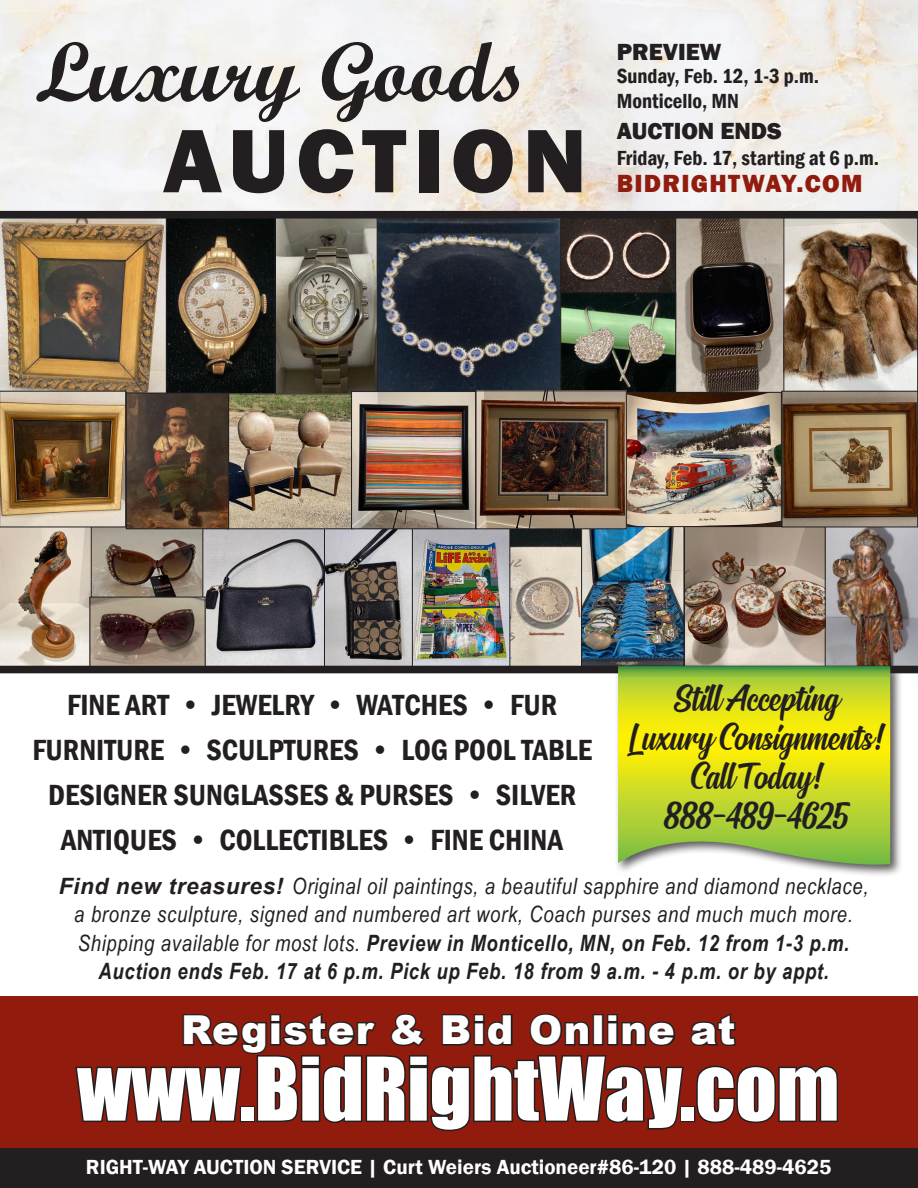
<style>
.page{position:relative;width:918px;height:1188px;background:#fff}
.page>*{position:absolute;margin:0;border:0;box-sizing:border-box;transform-origin:0 0}
.t1{font:800 93.15px "Franklin Gothic";letter-spacing:.08em;color:#231f20}
.t2{font:84.45px "Script MT Bold";color:#231f20}
.t3{font:81px "Impact";color:#fff}
.t4{font:42px "Signatra DEMO";color:#231f20}
.t5{font:900 39.9px "Arial";letter-spacing:.03em;color:#fff}
.t6{font:600 condensed 30px "Franklin Gothic";color:#231f20}
.t7{font:800 25.5px "Franklin Gothic";letter-spacing:.05em;color:#911c0d}
.t8{font:800 24px "Franklin Gothic";color:#231f20}
.t9{font:italic 22.5px "Arial Narrow";letter-spacing:.03em;color:#231f20}
.t10{font:italic 700 22.5px "Arial Narrow";letter-spacing:.03em;color:#231f20}
.t11{font:600 21px "Franklin Gothic";color:#fff}
.t12{font:600 condensed 21px "Franklin Gothic";color:#231f20}
.s1{font-family:"Arial";font-weight:700}
.s2{font-weight:400}
</style>
<div class="page">
<img style="left:677px;top:219px;width:107px;height:172px">
<img style="left:561px;top:219px;width:113px;height:73px">
<img style="left:275px;top:219px;width:102px;height:174px">
<img style="left:786px;top:219px;width:130px;height:172px">
<div style="left:784px;top:203px;width:134px;height:192px;border:1px solid #231f20"></div>
<img style="left:561px;top:294px;width:113px;height:97px">
<div style="left:559px;top:292px;width:117px;height:103px;border:1px solid #231f20"></div>
<img style="left:167px;top:219px;width:106px;height:174px">
<img style="left:379px;top:219px;width:180px;height:172px">
<img style="left:0;top:219px;width:167px;height:174px">
<img style="left:0;top:0;width:918px;height:211px">
<img style="left:92px;top:527px;width:111px;height:70px">
<img style="left:205px;top:529px;width:119px;height:137px">
<img style="left:510px;top:529px;width:71px;height:137px">
<img style="left:0;top:527px;width:92px;height:139px">
<img style="left:583px;top:527px;width:238px;height:139px">
<div style="left:581px;top:524px;width:103px;height:147px;border:1px solid #231f20"></div>
<img style="left:92px;top:599px;width:111px;height:67px">
<div style="left:90px;top:597px;width:115px;height:74px;border:1px solid #231f20"></div>
<img style="left:821px;top:527px;width:97px;height:139px">
<div style="left:684px;top:523px;width:142px;height:147px;border:1px solid #231f20"></div>
<img style="left:326px;top:529px;width:85px;height:137px">
<div style="left:324px;top:527px;width:89px;height:145px;border:1px solid #231f20"></div>
<img style="left:414px;top:529px;width:94px;height:137px">
<div style="left:412px;top:526px;width:98px;height:147px;border:1px solid #231f20"></div>
<div style="left:0;top:666px;width:918px;height:7px;background:#231f20"></div>
<div style="left:0;top:996px;width:918px;height:168px;background:#911c0d"></div>
<svg style="left:75px;top:1013px;width:764px;height:119px"></svg>
<div style="left:0;top:1149px;width:918px;height:39px;background:#231f20"></div>
<img style="left:627px;top:391px;width:289px;height:134px">
<div style="left:782px;top:391px;width:136px;height:136px;border:1px solid #231f20"></div>
<div style="left:625px;top:392px;width:157px;height:135px;border:1px solid #231f20"></div>
<img style="left:229px;top:396px;width:122px;height:131px">
<div style="left:226px;top:394px;width:127px;height:135px;border:1px solid #231f20"></div>
<img style="left:353px;top:393px;width:272px;height:134px">
<div style="left:351px;top:391px;width:125px;height:138px;border:1px solid #231f20"></div>
<img style="left:2px;top:393px;width:122px;height:132px">
<div style="left:0;top:391px;width:126px;height:136px;border:1px solid #231f20"></div>
<div style="left:0;top:211px;width:918px;height:8px;background:#231f20"></div>
<img style="left:128px;top:395px;width:99px;height:132px">
<div style="left:126px;top:393px;width:103px;height:136px;border:1px solid #231f20"></div>
<div style="left:476px;top:391px;width:151px;height:138px;border:1px solid #231f20"></div>
<div style="left:615px;top:663px;width:288px;height:215px;background:#231f20;opacity:.75"></div>
<svg style="left:618px;top:666px;width:272px;height:203px;background:#c9d930"></svg>
<p class="t2" style="left:35px;top:20px;width:493px">Luxury Goods</p>
<p class="t1" style="left:163px;top:101px;width:425px">AUCTION</p>
<p class="t8" style="left:617px;top:37px;width:106px">PREVIEW</p>
<p class="t12" style="left:617px;top:62px;width:204px">Sunday, Feb. 12, 1-3 p.m.</p>
<p class="t12" style="left:617px;top:87px;width:124px">Monticello, MN</p>
<p class="t8" style="left:617px;top:116px;width:166px">AUCTION ENDS</p>
<p class="t12" style="left:617px;top:144px;width:264px">Friday, Feb. 17, starting at 6 p.m.</p>
<p class="t7" style="left:617px;top:167px;width:247px">BIDRIGHTWAY.COM</p>
<p class="t6" style="left:67px;top:685px;width:492px">FINE ART • JEWELRY • WATCHES • FUR</p>
<p class="t6" style="left:32px;top:730px;width:561px">FURNITURE • SCULPTURES • LOG POOL TABLE</p>
<p class="t6" style="left:48px;top:775px;width:529px">DESIGNER SUNGLASSES &amp; PURSES • SILVER</p>
<p class="t6" style="left:61px;top:820px;width:504px">ANTIQUES • COLLECTIBLES • FINE CHINA</p>
<p class="t4" style="left:675px;top:681px;width:166px">Still Accepting</p>
<p class="t4" style="left:630px;top:720px;width:255px">Luxury Consignments!</p>
<p class="t4" style="left:691px;top:759px;width:133px">Call Today!</p>
<p class="t4" style="left:665px;top:800px;width:186px">888-489-4625</p>
<p class="t9" style="left:59px;top:870px;width:811px"><span class="s1">Find new treasures!</span> Original oil paintings, a beautiful sapphire and diamond necklace,</p>
<p class="t9" style="left:74px;top:899px;width:780px">a bronze sculpture, signed and numbered art work, Coach purses and much much more.</p>
<p class="t10" style="left:78px;top:926px;width:773px"><span class="s2">Shipping available for most lots.</span> Preview in Monticello, MN, on Feb. 12 from 1-3 p.m.</p>
<p class="t10" style="left:98px;top:954px;width:732px">Auction ends Feb. 17 at 6 p.m. Pick up Feb. 18 from 9 a.m. - 4 p.m. or by appt.</p>
<p class="t5" style="left:181px;top:1001px;width:556px">Register &amp; Bid Online at</p>
<p class="t3" style="left:77px;top:1026px;width:764px">www.BidRightWay.com</p>
<p class="t11" style="left:86px;top:1154px;width:747px">RIGHT-WAY AUCTION SERVICE | Curt Weiers Auctioneer#86-120 | 888-489-4625</p>
</div>
